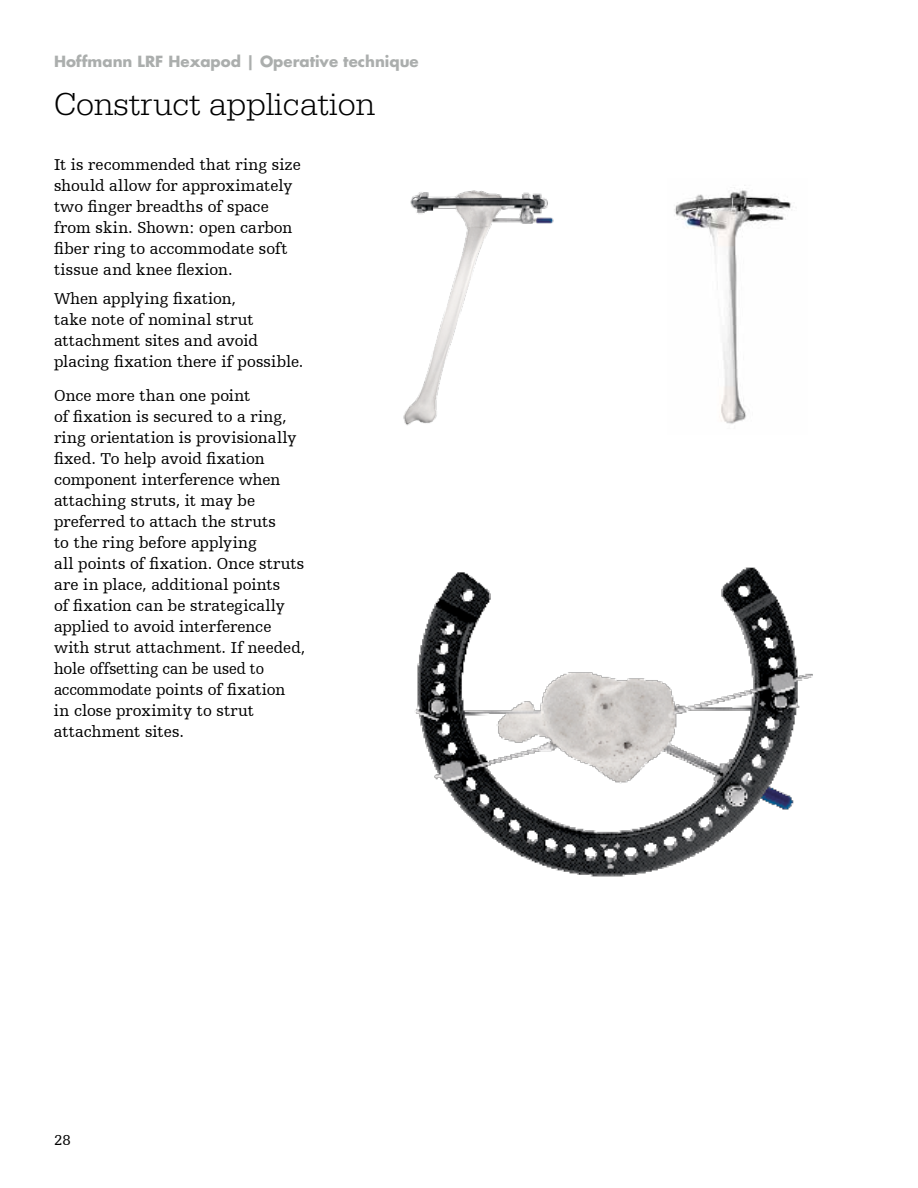
<style>
.page{position:relative;width:918px;height:1188px;background:#fff}
.page>*{position:absolute;margin:0;border:0;box-sizing:border-box;transform-origin:0 0}
.t1{font:300 33px "URW Egyptienne TOT";color:#000}
.t2{font:16.5px/21px "Humanist Slabserif 712 BT";letter-spacing:.005em;color:#000}
.t3{font:700 15px "Futura Std";color:#abaead}
.t4{font:15px "Humanist Slabserif 712 BT";color:#000}
</style>
<div class="page">
<img style="left:403px;top:190px;width:151px;height:236px">
<img style="left:674px;top:185px;width:118px;height:239px">
<img style="left:415px;top:567px;width:398px;height:310px">
<p class="t3" style="left:54px;top:51px;width:366px">Hoffmann LRF Hexapod | Operative technique</p>
<h1 class="t1" style="left:54px;top:85px;width:323px">Construct application</h1>
<p class="t2" style="left:54px;top:153px;width:248px">It is recommended that ring size should allow for approximately two finger breadths of space from skin. Shown: open carbon fiber ring to accommodate soft tissue and knee flexion.</p>
<p class="t2" style="left:54px;top:288px;width:251px">When applying fixation,<br>take note of nominal strut attachment sites and avoid placing fixation there if possible.</p>
<p class="t2" style="left:54px;top:385px;width:253px">Once more than one point<br>of fixation is secured to a ring, ring orientation is provisionally fixed. To help avoid fixation component interference when attaching struts, it may be preferred to attach the struts<br>to the ring before applying<br>all points of fixation. Once struts are in place, additional points<br>of fixation can be strategically applied to avoid interference with strut attachment. If needed, hole offsetting can be used to accommodate points of fixation<br>in close proximity to strut attachment sites.</p>
<p class="t4" style="left:54px;top:1131px;width:18px">28</p>
</div>
